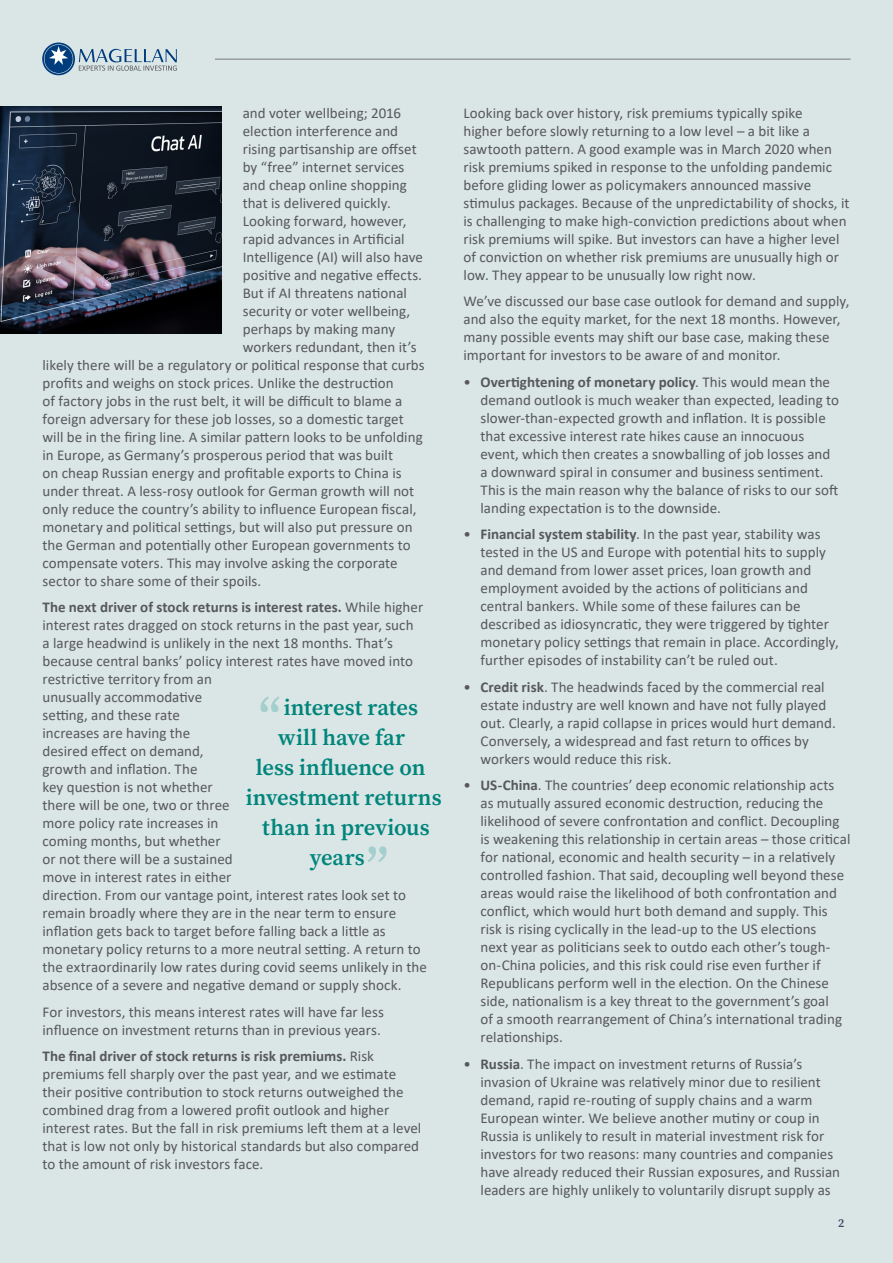
<style>
.page{position:relative;width:893px;height:1263px;background:#dae5e6}
.page>*{position:absolute;margin:0;border:0;box-sizing:border-box;transform-origin:0 0}
.Quote_pull_out{font:600 51px "Source Serif Pro";color:#a3cfcd}
.Quote_pull_out-2{font:600 22.5px "Source Serif Pro";color:#00857b}
.B1_Body_text{font:15px/18px "Calibri";color:#57585a}
.Indent{font:15px/18px "Calibri";color:#57585a}
.t1{font:600 12px "Source Serif Pro";color:#344b61}
.s1{font-weight:700}
</style>
<div class="page">
<hr style="left:215px;top:59px;width:635px;height:1px;background:#787a7d">
<svg style="left:42px;top:43px;width:33px;height:32px"></svg>
<svg style="left:79px;top:49px;width:98px;height:22px"></svg>
<svg style="left:44px;top:44px;width:29px;height:30px"></svg>
<img style="left:0;top:106px;width:221px;height:227px">
<p class="B1_Body_text" style="left:243px;top:103px;width:160px">and voter wellbeing; 2016</p>
<p class="B1_Body_text" style="left:243px;top:121px;width:157px">election interference and</p>
<p class="B1_Body_text" style="left:243px;top:139px;width:176px">rising partisanship are offset</p>
<p class="B1_Body_text" style="left:243px;top:157px;width:163px">by “free” internet services</p>
<p class="B1_Body_text" style="left:243px;top:175px;width:166px">and cheap online shopping</p>
<p class="B1_Body_text" style="left:243px;top:193px;width:150px">that is delivered quickly.</p>
<p class="B1_Body_text" style="left:243px;top:211px;width:165px">Looking forward, however,</p>
<p class="B1_Body_text" style="left:243px;top:229px;width:163px">rapid advances in Artificial</p>
<p class="B1_Body_text" style="left:243px;top:247px;width:182px">Intelligence (AI) will also have</p>
<p class="B1_Body_text" style="left:243px;top:265px;width:181px">positive and negative effects.</p>
<p class="B1_Body_text" style="left:243px;top:283px;width:166px">But if AI threatens national</p>
<p class="B1_Body_text" style="left:243px;top:301px;width:169px">security or voter wellbeing,</p>
<p class="B1_Body_text" style="left:243px;top:319px;width:154px">perhaps by making many</p>
<p class="B1_Body_text" style="left:243px;top:337px;width:176px">workers redundant, then it’s</p>
<p class="B1_Body_text" style="left:43px;top:355px;width:384px">likely there will be a regulatory or political response that curbs</p>
<p class="B1_Body_text" style="left:43px;top:373px;width:353px">profits and weighs on stock prices. Unlike the destruction</p>
<p class="B1_Body_text" style="left:43px;top:391px;width:361px">of factory jobs in the rust belt, it will be difficult to blame a</p>
<p class="B1_Body_text" style="left:43px;top:409px;width:363px">foreign adversary for these job losses, so a domestic target</p>
<p class="B1_Body_text" style="left:43px;top:427px;width:382px">will be in the firing line. A similar pattern looks to be unfolding</p>
<p class="B1_Body_text" style="left:43px;top:445px;width:352px">in Europe, as Germany’s prosperous period that was built</p>
<p class="B1_Body_text" style="left:43px;top:463px;width:361px">on cheap Russian energy and profitable exports to China is</p>
<p class="B1_Body_text" style="left:43px;top:481px;width:373px">under threat. A less-rosy outlook for German growth will not</p>
<p class="B1_Body_text" style="left:43px;top:499px;width:375px">only reduce the country’s ability to influence European fiscal,</p>
<p class="B1_Body_text" style="left:43px;top:517px;width:372px">monetary and political settings, but will also put pressure on</p>
<p class="B1_Body_text" style="left:43px;top:535px;width:370px">the German and potentially other European governments to</p>
<p class="B1_Body_text" style="left:43px;top:553px;width:357px">compensate voters. This may involve asking the corporate</p>
<p class="B1_Body_text" style="left:43px;top:571px;width:220px">sector to share some of their spoils.</p>
<p class="B1_Body_text" style="left:43px;top:598px;width:386px"><span class="s1">The next driver of stock returns is interest rates.</span> While higher interest rates dragged on stock returns in the past year, such<br>a large headwind is unlikely in the next 18 months. That’s because central banks’ policy interest rates have moved into restrictive territory from an<br>unusually accommodative<br>setting, and these rate<br>increases are having the<br>desired effect on demand,<br>growth and inflation. The<br>key question is not whether<br>there will be one, two or three<br>more policy rate increases in<br>coming months, but whether<br>or not there will be a sustained<br>move in interest rates in either<br>direction. From our vantage point, interest rates look set to remain broadly where they are in the near term to ensure inflation gets back to target before falling back a little as monetary policy returns to a more neutral setting. A return to the extraordinarily low rates during covid seems unlikely in the absence of a severe and negative demand or supply shock.</p>
<p class="B1_Body_text" style="left:43px;top:1002px;width:343px">For investors, this means interest rates will have far less influence on investment returns than in previous years.</p>
<p class="B1_Body_text" style="left:43px;top:1047px;width:380px"><span class="s1">The final driver of stock returns is risk premiums.</span> Risk premiums fell sharply over the past year, and we estimate their positive contribution to stock returns outweighed the combined drag from a lowered profit outlook and higher interest rates. But the fall in risk premiums left them at a level that is low not only by historical standards but also compared to the amount of risk investors face.</p>
<p class="Quote_pull_out" style="left:259px;top:683px;width:23px">“</p>
<p class="Quote_pull_out-2" style="left:284px;top:692px;width:136px">interest rates</p>
<p class="Quote_pull_out-2" style="left:278px;top:722px;width:129px">will have far</p>
<p class="Quote_pull_out-2" style="left:256px;top:752px;width:171px">less influence on</p>
<p class="Quote_pull_out-2" style="left:246px;top:782px;width:197px">investment returns</p>
<p class="Quote_pull_out-2" style="left:262px;top:812px;width:169px">than in previous</p>
<p class="Quote_pull_out-2" style="left:310px;top:842px;width:56px">years</p>
<p class="Quote_pull_out" style="left:367px;top:833px;width:23px">”</p>
<p class="B1_Body_text" style="left:463px;top:103px;width:388px">Looking back over history, risk premiums typically spike<br>higher before slowly returning to a low level – a bit like a sawtooth pattern. A good example was in March 2020 when risk premiums spiked in response to the unfolding pandemic before gliding lower as policymakers announced massive stimulus packages. Because of the unpredictability of shocks, it is challenging to make high-conviction predictions about when risk premiums will spike. But investors can have a higher level of conviction on whether risk premiums are unusually high or low. They appear to be unusually low right now.</p>
<p class="B1_Body_text" style="left:463px;top:292px;width:387px">We’ve discussed our base case outlook for demand and supply, and also the equity market, for the next 18 months. However, many possible events may shift our base case, making these important for investors to be aware of and monitor.</p>
<p class="Indent" style="left:480px;top:372px;width:360px;text-indent:-17px">• <span class="s1">Overtightening of monetary policy</span>. This would mean the demand outlook is much weaker than expected, leading to slower-than-expected growth and inflation. It is possible that excessive interest rate hikes cause an innocuous event, which then creates a snowballing of job losses and a downward spiral in consumer and business sentiment.<br>This is the main reason why the balance of risks to our soft landing expectation is to the downside.</p>
<p class="Indent" style="left:480px;top:525px;width:360px;text-indent:-17px">• <span class="s1">Financial system stability</span>. In the past year, stability was tested in the US and Europe with potential hits to supply and demand from lower asset prices, loan growth and employment avoided by the actions of politicians and central bankers. While some of these failures can be described as idiosyncratic, they were triggered by tighter monetary policy settings that remain in place. Accordingly, further episodes of instability can’t be ruled out.</p>
<p class="Indent" style="left:480px;top:677px;width:357px;text-indent:-17px">• <span class="s1">Credit risk</span>. The headwinds faced by the commercial real estate industry are well known and have not fully played out. Clearly, a rapid collapse in prices would hurt demand.<br>Conversely, a widespread and fast return to offices by workers would reduce this risk.</p>
<p class="Indent" style="left:480px;top:776px;width:371px;text-indent:-17px">• <span class="s1">US-China</span>. The countries’ deep economic relationship acts as mutually assured economic destruction, reducing the likelihood of severe confrontation and conflict. Decoupling is weakening this relationship in certain areas – those critical for national, economic and health security – in a relatively controlled fashion. That said, decoupling well beyond these areas would raise the likelihood of both confrontation and conflict, which would hurt both demand and supply. This risk is rising cyclically in the lead-up to the US elections<br>next year as politicians seek to outdo each other’s tough&shy;on-China policies, and this risk could rise even further if Republicans perform well in the election. On the Chinese side, nationalism is a key threat to the government’s goal<br>of a smooth rearrangement of China’s international trading relationships.</p>
<p class="Indent" style="left:480px;top:1054px;width:361px;text-indent:-17px">• <span class="s1">Russia</span>. The impact on investment returns of Russia’s invasion of Ukraine was relatively minor due to resilient demand, rapid re-routing of supply chains and a warm European winter. We believe another mutiny or coup in Russia is unlikely to result in material investment risk for investors for two reasons: many countries and companies have already reduced their Russian exposures, and Russian leaders are highly unlikely to voluntarily disrupt supply as</p>
<p class="t1" style="left:838px;top:1215px;width:8px">2</p>
</div>
